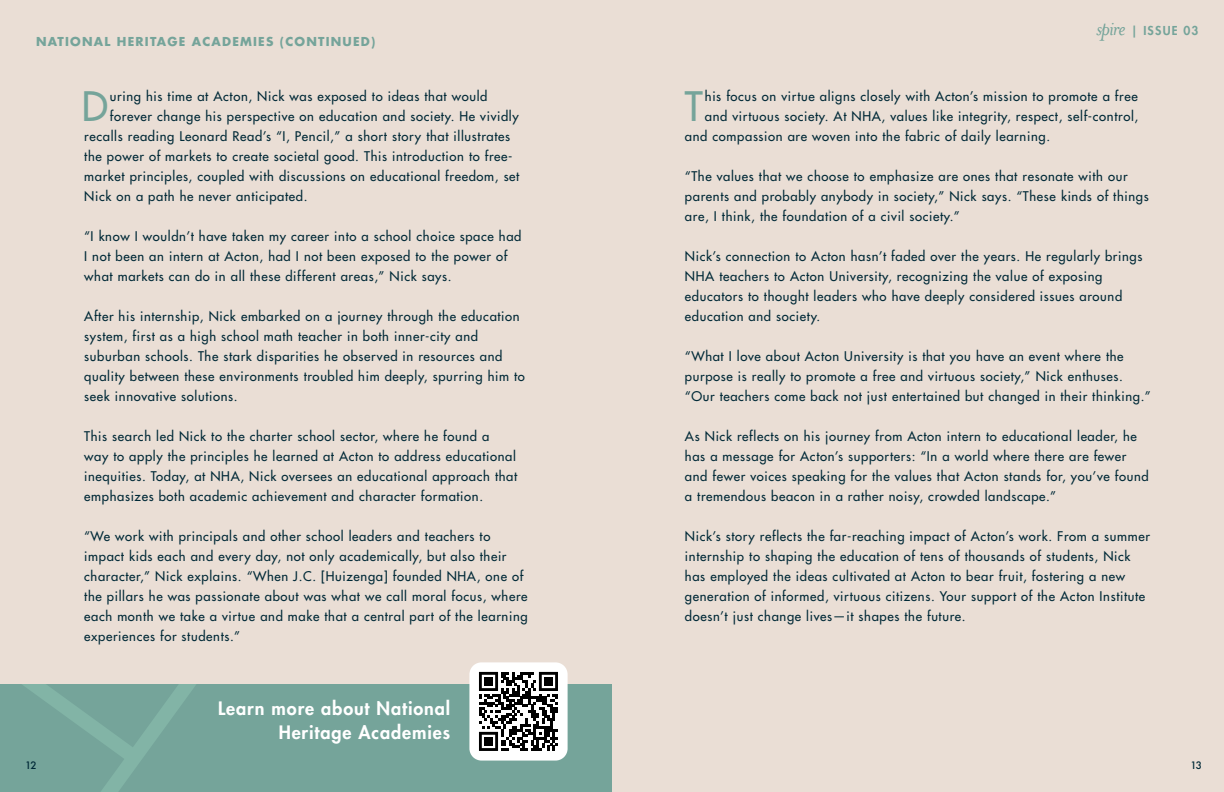
<style>
.page{position:relative;width:1224px;height:792px;background:#eaded5}
.page>*{position:absolute;margin:0;border:0;box-sizing:border-box;transform-origin:0 0}
.t1{font:500 39.5px "Futura Std";color:#75a49a}
.t2{font:800 18px/24px "Futura Std";letter-spacing:.05em;color:#fff;text-align:right}
.t3{font:500 13px/20px "Futura Std";letter-spacing:.05em;color:#002937}
.t4{font:700 12px "Futura Std";letter-spacing:.1em;color:#75a49a}
.t5{font:800 12px "Futura Std";letter-spacing:.1em;color:#75a49a}
.t6{font:500 10px "Futura";color:#002937}
.s1{font-family:"Mrs Eaves OT";font-weight:400;font-style:italic;font-size:23px}
</style>
<div class="page">
<div style="left:0;top:684px;width:612px;height:108px;background:#75a49a"></div>
<svg style="left:469px;top:662px;width:99px;height:99px;background:#a7a8a7"></svg>
<div style="left:484px;top:677px;width:9px;height:9px;background:#000"></div>
<div style="left:544px;top:677px;width:9px;height:9px;background:#000"></div>
<div style="left:484px;top:737px;width:9px;height:9px;background:#000"></div>
<svg style="left:22px;top:684px;width:174px;height:108px"></svg>
<p class="t4" style="left:36px;top:33px;width:341px">NATIONAL HERITAGE ACADEMIES (CONTINUED)</p>
<h1 class="t1" style="left:82px;top:81px;width:28px">D</h1>
<p class="t3" style="left:110px;top:86px;width:379px">uring his time at Acton, Nick was exposed to ideas that would</p>
<p class="t3" style="left:110px;top:106px;width:410px">forever change his perspective on education and society. He vividly</p>
<p class="t3" style="left:84px;top:126px;width:427px">recalls reading Leonard Read’s “I, Pencil,” a short story that illustrates</p>
<p class="t3" style="left:84px;top:146px;width:430px">the power of markets to create societal good. This introduction to free-</p>
<p class="t3" style="left:84px;top:166px;width:437px">market principles, coupled with discussions on educational freedom, set</p>
<p class="t3" style="left:84px;top:186px;width:225px">Nick on a path he never anticipated.</p>
<p class="t3" style="left:84px;top:226px;width:439px">“I know I wouldn’t have taken my career into a school choice space had<br>I not been an intern at Acton, had I not been exposed to the power of what markets can do in all these different areas,” Nick says.</p>
<p class="t3" style="left:84px;top:306px;width:442px">After his internship, Nick embarked on a journey through the education system, first as a high school math teacher in both inner-city and suburban schools. The stark disparities he observed in resources and quality between these environments troubled him deeply, spurring him to seek innovative solutions.</p>
<p class="t3" style="left:84px;top:426px;width:434px">This search led Nick to the charter school sector, where he found a<br>way to apply the principles he learned at Acton to address educational inequities. Today, at NHA, Nick oversees an educational approach that emphasizes both academic achievement and character formation.</p>
<p class="t3" style="left:84px;top:526px;width:445px">“We work with principals and other school leaders and teachers to impact kids each and every day, not only academically, but also their character,” Nick explains. “When J.C. [Huizenga] founded NHA, one of the pillars he was passionate about was what we call moral focus, where each month we take a virtue and make that a central part of the learning experiences for students.”</p>
<h2 class="t2" style="left:218px;top:696px;width:234px">Learn more about National<br>Heritage Academies</h2>
<p class="t5" style="left:1097px;top:23px;width:104px"><span class="s1">spire</span> | ISSUE 03</p>
<h1 class="t1" style="left:685px;top:81px;width:20px">T</h1>
<p class="t3" style="left:705px;top:86px;width:434px">his focus on virtue aligns closely with Acton’s mission to promote a free</p>
<p class="t3" style="left:705px;top:106px;width:435px">and virtuous society. At NHA, values like integrity, respect, self-control,</p>
<p class="t3" style="left:685px;top:126px;width:367px">and compassion are woven into the fabric of daily learning.</p>
<p class="t3" style="left:685px;top:166px;width:465px">“The values that we choose to emphasize are ones that resonate with our parents and probably anybody in society,” Nick says. “These kinds of things are, I think, the foundation of a civil society.”</p>
<p class="t3" style="left:685px;top:246px;width:459px">Nick’s connection to Acton hasn’t faded over the years. He regularly brings NHA teachers to Acton University, recognizing the value of exposing educators to thought leaders who have deeply considered issues around education and society.</p>
<p class="t3" style="left:685px;top:346px;width:467px">“What I love about Acton University is that you have an event where the purpose is really to promote a free and virtuous society,” Nick enthuses. “Our teachers come back not just entertained but changed in their thinking.”</p>
<p class="t3" style="left:685px;top:426px;width:465px">As Nick reflects on his journey from Acton intern to educational leader, he has a message for Acton’s supporters: “In a world where there are fewer and fewer voices speaking for the values that Acton stands for, you’ve found a tremendous beacon in a rather noisy, crowded landscape.”</p>
<p class="t3" style="left:685px;top:526px;width:467px">Nick’s story reflects the far-reaching impact of Acton’s work. From a summer internship to shaping the education of tens of thousands of students, Nick has employed the ideas cultivated at Acton to bear fruit, fostering a new generation of informed, virtuous citizens. Your support of the Acton Institute doesn’t just change lives—it shapes the future.</p>
<p class="t6" style="left:25px;top:758px;width:13px">12</p>
<p class="t6" style="left:1190px;top:759px;width:13px">13</p>
</div>
